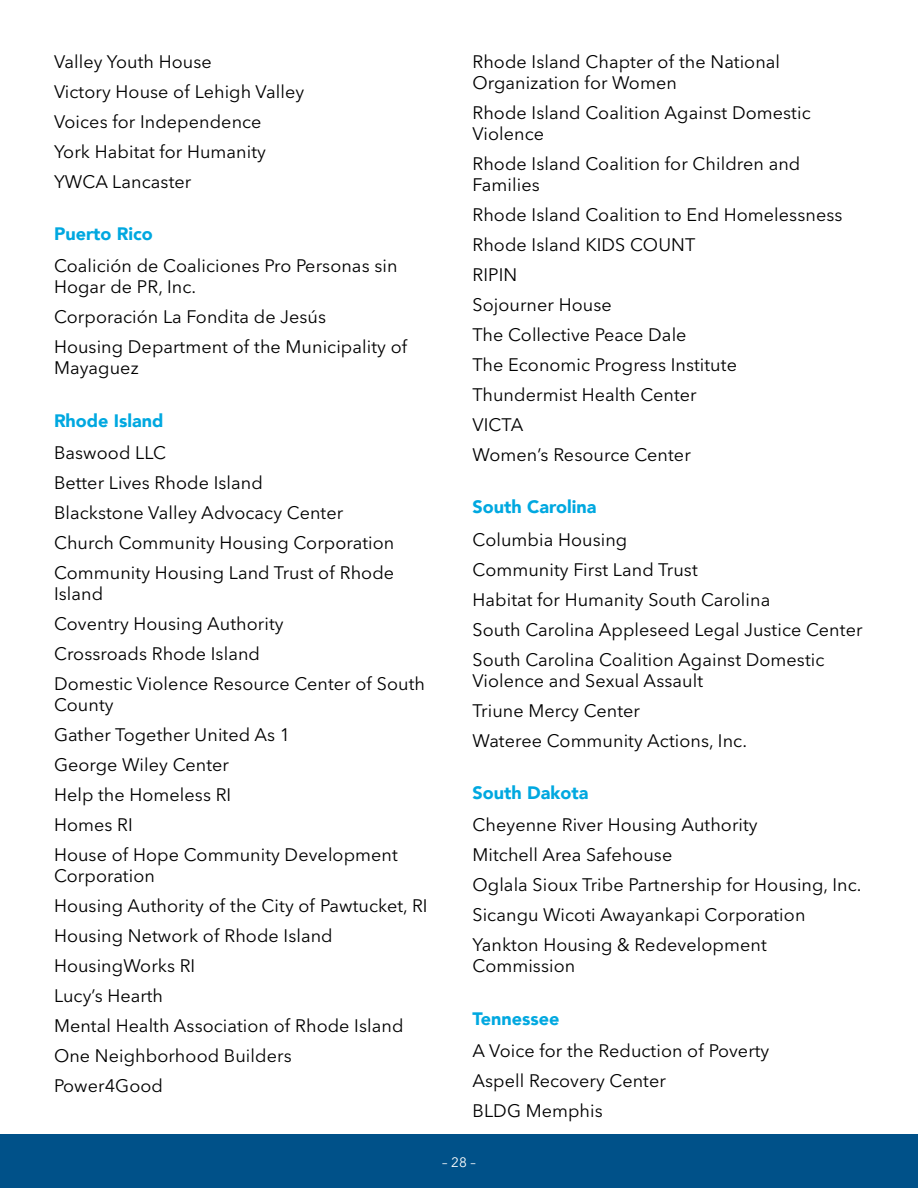
<style>
.page{position:relative;width:918px;height:1188px;background:#fff}
.page>*{position:absolute;margin:0;border:0;box-sizing:border-box;transform-origin:0 0}
.t1{font:18px/30px "Avenir Next LT Pro";letter-spacing:.005em;color:#000}
.t2{font:900 18px "Avenir";color:#00a8e0}
.t3{font:13.5px "Avenir Next LT Pro";color:#fff}
</style>
<div class="page">
<div style="left:0;top:1134px;width:918px;height:54px;background:#005189"></div>
<p class="t1" style="left:54px;top:46px;width:252px">Valley Youth House<br>Victory House of Lehigh Valley<br>Voices for Independence<br>York Habitat for Humanity<br>YWCA Lancaster</p>
<p class="t2" style="left:54px;top:218px;width:100px">Puerto Rico</p>
<p class="t1" style="left:54px;top:256px;width:345px;line-height:21px">Coalición de Coaliciones Pro Personas sin<br>Hogar de PR, Inc.</p>
<p class="t1" style="left:54px;top:302px;width:355px">Corporación La Fondita de Jesús<br>Housing Department of the Municipality of</p>
<p class="t1" style="left:54px;top:353px;width:86px">Mayaguez</p>
<p class="t2" style="left:54px;top:405px;width:111px">Rhode Island</p>
<p class="t1" style="left:54px;top:438px;width:342px">Baswood LLC<br>Better Lives Rhode Island<br>Blackstone Valley Advocacy Center<br>Church Community Housing Corporation<br>Community Housing Land Trust of Rhode</p>
<p class="t1" style="left:54px;top:579px;width:373px">Island<br>Coventry Housing Authority<br>Crossroads Rhode Island<br>Domestic Violence Resource Center of South</p>
<p class="t1" style="left:54px;top:690px;width:345px">County<br>Gather Together United As 1<br>George Wiley Center<br>Help the Homeless RI<br>Homes RI<br>House of Hope Community Development</p>
<p class="t1" style="left:54px;top:861px;width:375px">Corporation<br>Housing Authority of the City of Pawtucket, RI<br>Housing Network of Rhode Island<br>HousingWorks RI<br>Lucy’s Hearth<br>Mental Health Association of Rhode Island<br>One Neighborhood Builders<br>Power4Good</p>
<p class="t1" style="left:472px;top:51px;width:309px;line-height:21px">Rhode Island Chapter of the National<br>Organization for Women</p>
<p class="t1" style="left:472px;top:102px;width:340px;line-height:21px">Rhode Island Coalition Against Domestic<br>Violence</p>
<p class="t1" style="left:472px;top:153px;width:329px;line-height:21px">Rhode Island Coalition for Children and<br>Families</p>
<p class="t1" style="left:472px;top:199px;width:371px">Rhode Island Coalition to End Homelessness<br>Rhode Island KIDS COUNT<br>RIPIN<br>Sojourner House<br>The Collective Peace Dale<br>The Economic Progress Institute<br>Thundermist Health Center<br>VICTA<br>Women’s Resource Center</p>
<p class="t2" style="left:472px;top:492px;width:125px">South Carolina</p>
<p class="t1" style="left:472px;top:524px;width:392px">Columbia Housing<br>Community First Land Trust<br>Habitat for Humanity South Carolina<br>South Carolina Appleseed Legal Justice Center South Carolina Coalition Against Domestic</p>
<p class="t1" style="left:472px;top:665px;width:276px">Violence and Sexual Assault<br>Triune Mercy Center<br>Wateree Community Actions, Inc.</p>
<p class="t2" style="left:472px;top:778px;width:117px">South Dakota</p>
<p class="t1" style="left:472px;top:810px;width:391px">Cheyenne River Housing Authority<br>Mitchell Area Safehouse<br>Oglala Sioux Tribe Partnership for Housing, Inc.<br>Sicangu Wicoti Awayankapi Corporation Yankton Housing &amp; Redevelopment</p>
<p class="t1" style="left:472px;top:951px;width:104px">Commission</p>
<p class="t2" style="left:472px;top:1003px;width:88px">Tennessee</p>
<p class="t1" style="left:472px;top:1036px;width:298px">A Voice for the Reduction of Poverty<br>Aspell Recovery Center<br>BLDG Memphis</p>
<p class="t3" style="left:442px;top:1154px;width:35px">– 28 –</p>
</div>
